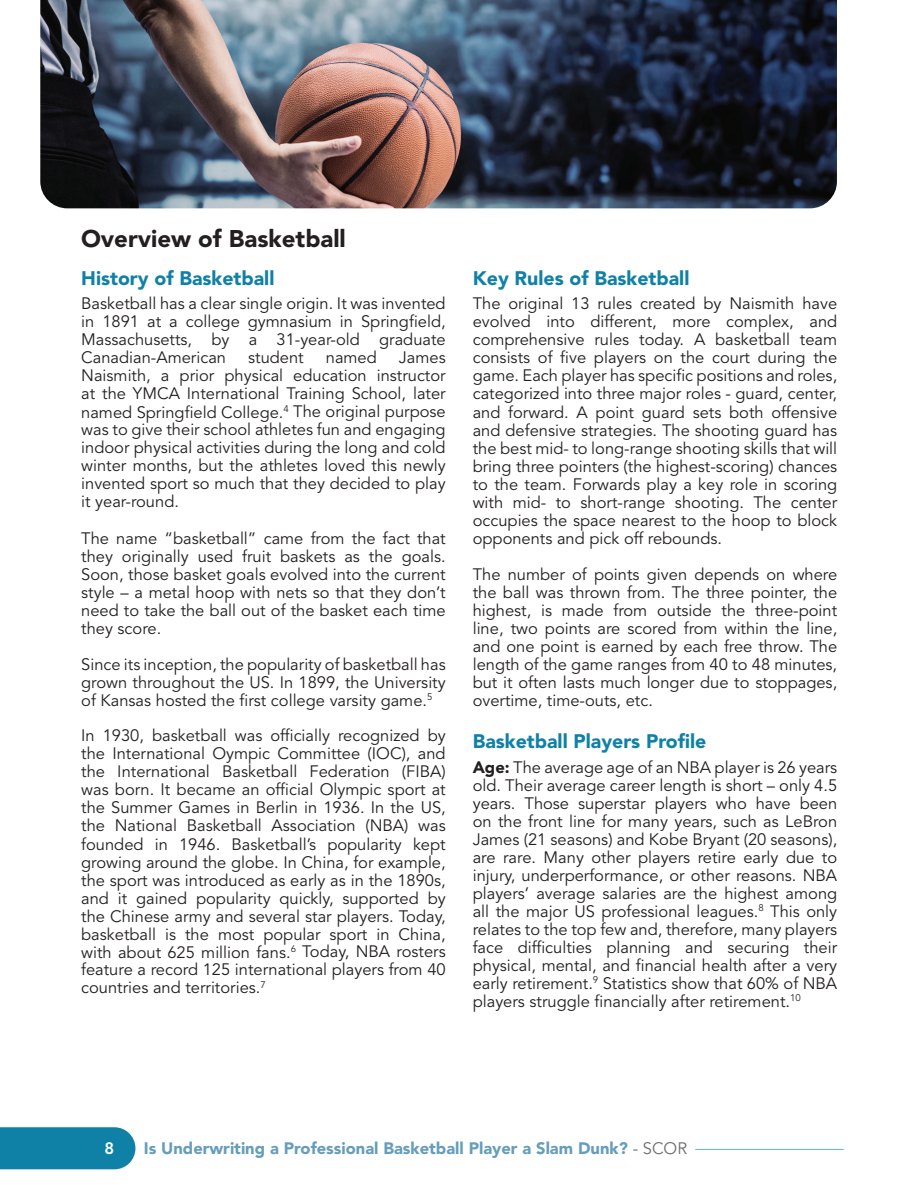
<style>
.page{position:relative;width:918px;height:1188px;background:#fff}
.page>*{position:absolute;margin:0;border:0;box-sizing:border-box;transform-origin:0 0}
.t1{font:900 24px "Avenir LT Std";color:#231f20}
.t2{font:900 19.5px "Avenir LT Std";color:#0f81a7}
.t3{font:16.5px/18px "Avenir LT Std";color:#231f20;text-align:justify}
.t4{font:900 16.5px "Avenir LT Std";color:#659dbb}
.t5{font:800 16.5px "Avenir LT Std";color:#fff}
.s1{font-weight:900}
.s2{font-weight:400;color:#6c6d70}
</style>
<div class="page">
<div style="left:0;top:1127px;width:135px;height:42px;background:#0f81a7"></div>
<hr style="left:695px;top:1149px;width:149px;height:1px;background:#5fc2a4">
<img style="left:40px;top:0;width:797px;height:208px">
<h1 class="t1" style="left:81px;top:224px;width:266px">Overview of Basketball</h1>
<p class="t2" style="left:81px;top:266px;width:195px">History of Basketball</p>
<p class="t3" style="left:81px;top:295px;width:366px">Basketball has a clear single origin. It was invented in 1891 at a college gymnasium in Springfield, Massachusetts, by a 31-year-old graduate Canadian-American</p>
<p class="t3" style="left:248px;top:349px;width:57px">student</p>
<p class="t3" style="left:326px;top:349px;width:53px">named</p>
<p class="t3" style="left:81px;top:349px;width:366px;text-indent:318px">James Naismith, a prior physical education instructor at the YMCA International Training School, later named Springfield College.<sup>4</sup> The original purpose was to give their school athletes fun and engaging indoor physical activities during the long and cold winter months, but the athletes loved this newly invented sport so much that they decided to play it year-round.</p>
<p class="t3" style="left:81px;top:529px;width:366px">The name “basketball” came from the fact that they originally used fruit baskets as the goals.<br>Soon, those basket goals evolved into the current style – a metal hoop with nets so that they don’t need to take the ball out of the basket each time they score.</p>
<p class="t3" style="left:81px;top:655px;width:366px">Since its inception, the popularity of basketball has grown throughout the US. In 1899, the University of Kansas hosted the first college varsity game.<sup>5</sup></p>
<p class="t3" style="left:81px;top:727px;width:366px">In 1930, basketball was officially recognized by the International Oympic Committee (IOC), and the International Basketball Federation (FIBA) was born. It became an official Olympic sport at the Summer Games in Berlin in 1936. In the US, the National Basketball Association (NBA) was founded in 1946. Basketball’s popularity kept growing around the globe. In China, for example, the sport was introduced as early as in the 1890s, and it gained popularity quickly, supported by the Chinese army and several star players. Today, basketball is the most popular sport in China, with about 625 million fans.<sup>6</sup> Today, NBA rosters feature a record 125 international players from 40 countries and territories.<sup>7</sup></p>
<p class="t2" style="left:473px;top:266px;width:218px">Key Rules of Basketball</p>
<p class="t3" style="left:473px;top:295px;width:366px">The original 13 rules created by Naismith have evolved into different, more complex, and comprehensive rules today. A basketball team consists of five players on the court during the game. Each player has specific positions and roles, categorized into three major roles - guard, center, and forward. A point guard sets both offensive and defensive strategies. The shooting guard has the best mid- to long-range shooting skills that will bring three pointers (the highest-scoring) chances to the team. Forwards play a key role in scoring with mid- to short-range shooting. The center occupies the space nearest to the hoop to block opponents and pick off rebounds.</p>
<p class="t3" style="left:473px;top:565px;width:366px">The number of points given depends on where the ball was thrown from. The three pointer, the highest, is made from outside the three-point line, two points are scored from within the line, and one point is earned by each free throw. The length of the game ranges from 40 to 48 minutes, but it often lasts much longer due to stoppages, overtime, time-outs, etc.</p>
<p class="t2" style="left:473px;top:730px;width:235px">Basketball Players Profile</p>
<p class="t3" style="left:473px;top:759px;width:366px"><span class="s1">Age:</span> The average age of an NBA player is 26 years old. Their average career length is short – only 4.5 years. Those superstar players who have been on the front line for many years, such as LeBron James (21 seasons) and Kobe Bryant (20 seasons), are rare. Many other players retire early due to injury, underperformance, or other reasons. NBA players’ average salaries are the highest among all the major US professional leagues.<sup>8</sup> This only relates to the top few and, therefore, many players face difficulties planning and securing their physical, mental, and financial health after a very early retirement.<sup>9</sup> Statistics show that 60% of NBA players struggle financially after retirement.<sup>10</sup></p>
<p class="t5" style="left:104px;top:1139px;width:11px">8</p>
<p class="t4" style="left:144px;top:1138px;width:545px">Is Underwriting a Professional Basketball Player a Slam Dunk? <span class="s2">- SCOR</span></p>
</div>
